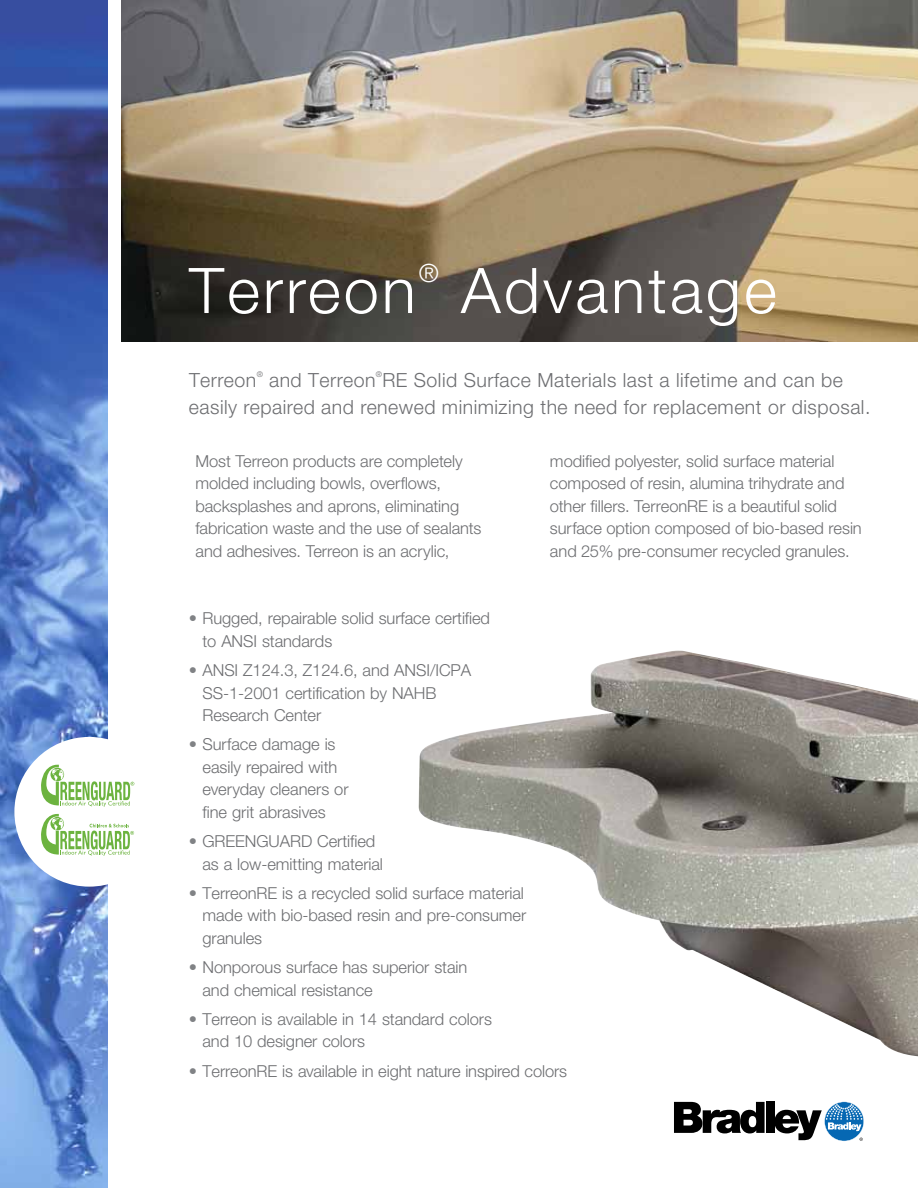
<style>
.page{position:relative;width:918px;height:1188px;background:#fff}
.page>*{position:absolute;margin:0;border:0;box-sizing:border-box;transform-origin:0 0}
.t1{font:300 63px "Helvetica Neue";letter-spacing:.05em;color:#fff}
.t2{font:300 25.2px "Helvetica Neue";color:#fff}
.t3{font:300 19.5px "Helvetica Neue";letter-spacing:.025em;color:#6d6e71}
.t4{font:300 16.5px/22.5px "Helvetica Neue";letter-spacing:-.005em;color:#6d6e71}
.t5{font:300 7.8px "Helvetica Neue";color:#6d6e71}
.s1{color:#808285}
</style>
<div class="page">
<img style="left:122px;top:0;width:796px;height:341px">
<svg style="left:674px;top:1102px;width:91px;height:31px"></svg>
<div style="left:766px;top:1102px;width:8px;height:31px;background:#000"></div>
<svg style="left:774px;top:1102px;width:90px;height:39px"></svg>
<img style="left:0;top:0;width:108px;height:1188px">
<img style="left:418px;top:651px;width:500px;height:405px">
<div style="left:14px;top:737px;width:150px;height:150px;background:#fff;border-radius:50%"></div>
<svg style="left:41px;top:814px;width:93px;height:42px"></svg>
<svg style="left:41px;top:765px;width:93px;height:42px"></svg>
<h1 class="t1" style="left:189px;top:252px;width:228px">Terreon</h1>
<h2 class="t2" style="left:419px;top:257px;width:22px">®</h2>
<h1 class="t1" style="left:461px;top:252px;width:317px">Advantage</h1>
<p class="t3" style="left:189px;top:368px;width:69px">Terreon</p>
<p class="t5" style="left:257px;top:370px;width:8px">®</p>
<p class="t3" style="left:269px;top:368px;width:575px">and Terreon RE Solid Surface Materials last a lifetime and can be</p>
<p class="t5" style="left:376px;top:370px;width:8px">®</p>
<p class="t3" style="left:189px;top:395px;width:683px">easily repaired and renewed minimizing the need for replacement or disposal.</p>
<p class="t4" style="left:195px;top:449px;width:288px">Most Terreon products are completely molded including bowls, overflows, backsplashes and aprons, eliminating fabrication waste and the use of sealants and adhesives. Terreon is an acrylic,</p>
<p class="t4" style="left:550px;top:449px;width:313px">modified polyester, solid surface material composed of resin, alumina trihydrate and other fillers. TerreonRE is a beautiful solid surface option composed of bio-based resin and 25% pre-consumer recycled granules.</p>
<p class="t4" style="left:202px;top:607px;width:289px;text-indent:-13px"><span class="s1">•</span> Rugged, repairable solid surface certified to ANSI standards</p>
<p class="t4" style="left:202px;top:659px;width:270px;text-indent:-13px"><span class="s1">•</span> ANSI Z124.3, Z124.6, and ANSI/ICPA<br>SS-1-2001 certification by NAHB<br>Research Center</p>
<p class="t4" style="left:202px;top:733px;width:148px;text-indent:-13px"><span class="s1">•</span> Surface damage is easily repaired with everyday cleaners or fine grit abrasives</p>
<p class="t4" style="left:202px;top:830px;width:182px;text-indent:-13px"><span class="s1">•</span> GREENGUARD Certified as a low-emitting material</p>
<p class="t4" style="left:202px;top:881px;width:325px;text-indent:-13px"><span class="s1">•</span> TerreonRE is a recycled solid surface material made with bio-based resin and pre-consumer granules</p>
<p class="t4" style="left:202px;top:956px;width:266px;text-indent:-13px"><span class="s1">•</span> Nonporous surface has superior stain and chemical resistance</p>
<p class="t4" style="left:202px;top:1007px;width:291px;text-indent:-13px"><span class="s1">•</span> Terreon is available in 14 standard colors and 10 designer colors</p>
<p class="t4" style="left:189px;top:1059px;width:380px"><span class="s1">•</span> TerreonRE is available in eight nature inspired colors</p>
</div>
